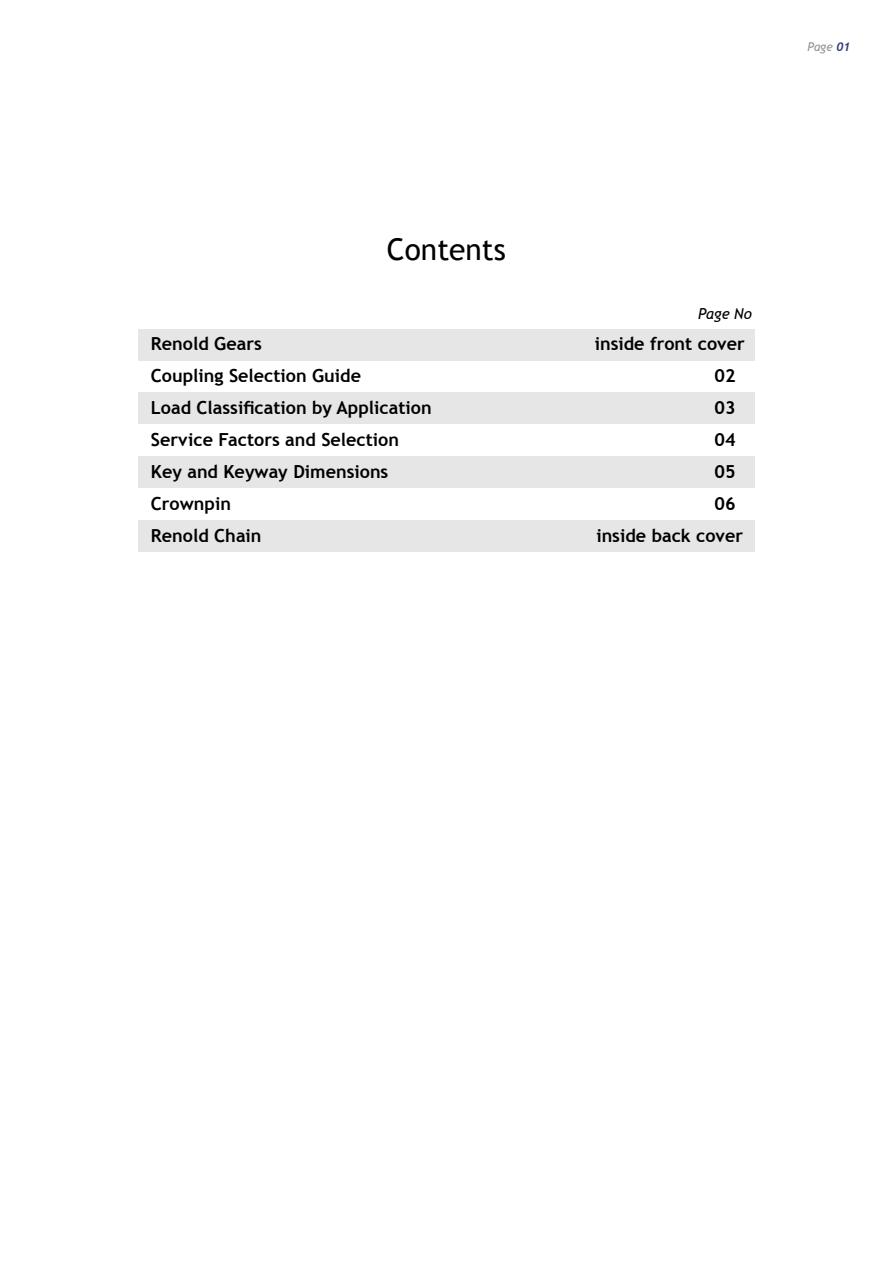
<style>
.page{position:relative;width:893px;height:1263px;background:#fff}
.page>*{position:absolute;margin:0;border:0;box-sizing:border-box;transform-origin:0 0}
.t1{font:30px "Trebuchet MS";color:#000}
.t2{font:700 18px "Trebuchet MS";color:#000}
.t3{font:italic 15px "Trebuchet MS";color:#000}
.t4{font:italic 12px "Trebuchet MS";color:#939393}
.s1{font-family:"Trebuchet";font-weight:700;color:#333f7f}
</style>
<div class="page">
<div style="left:138px;top:329px;width:617px;height:32px;background:#e6e6e6"></div>
<div style="left:138px;top:392px;width:617px;height:32px;background:#e6e6e6"></div>
<div style="left:138px;top:456px;width:617px;height:32px;background:#e6e6e6"></div>
<div style="left:138px;top:520px;width:617px;height:32px;background:#e6e6e6"></div>
<p class="t4" style="left:807px;top:40px;width:44px">Page <span class="s1">01</span></p>
<h1 class="t1" style="left:387px;top:232px;width:121px">Contents</h1>
<p class="t3" style="left:698px;top:304px;width:55px">Page No</p>
<p class="t2" style="left:151px;top:333px;width:112px">Renold Gears</p>
<p class="t2" style="left:595px;top:333px;width:151px">inside front cover</p>
<p class="t2" style="left:151px;top:365px;width:212px">Coupling Selection Guide</p>
<p class="t2" style="left:714px;top:365px;width:23px">02</p>
<p class="t2" style="left:151px;top:397px;width:282px">Load Classification by Application</p>
<p class="t2" style="left:714px;top:397px;width:23px">03</p>
<p class="t2" style="left:151px;top:429px;width:250px">Service Factors and Selection</p>
<p class="t2" style="left:714px;top:429px;width:23px">04</p>
<p class="t2" style="left:151px;top:461px;width:239px">Key and Keyway Dimensions</p>
<p class="t2" style="left:714px;top:461px;width:23px">05</p>
<p class="t2" style="left:151px;top:493px;width:82px">Crownpin</p>
<p class="t2" style="left:714px;top:493px;width:23px">06</p>
<p class="t2" style="left:151px;top:525px;width:112px">Renold Chain</p>
<p class="t2" style="left:596px;top:525px;width:148px">inside back cover</p>
</div>
